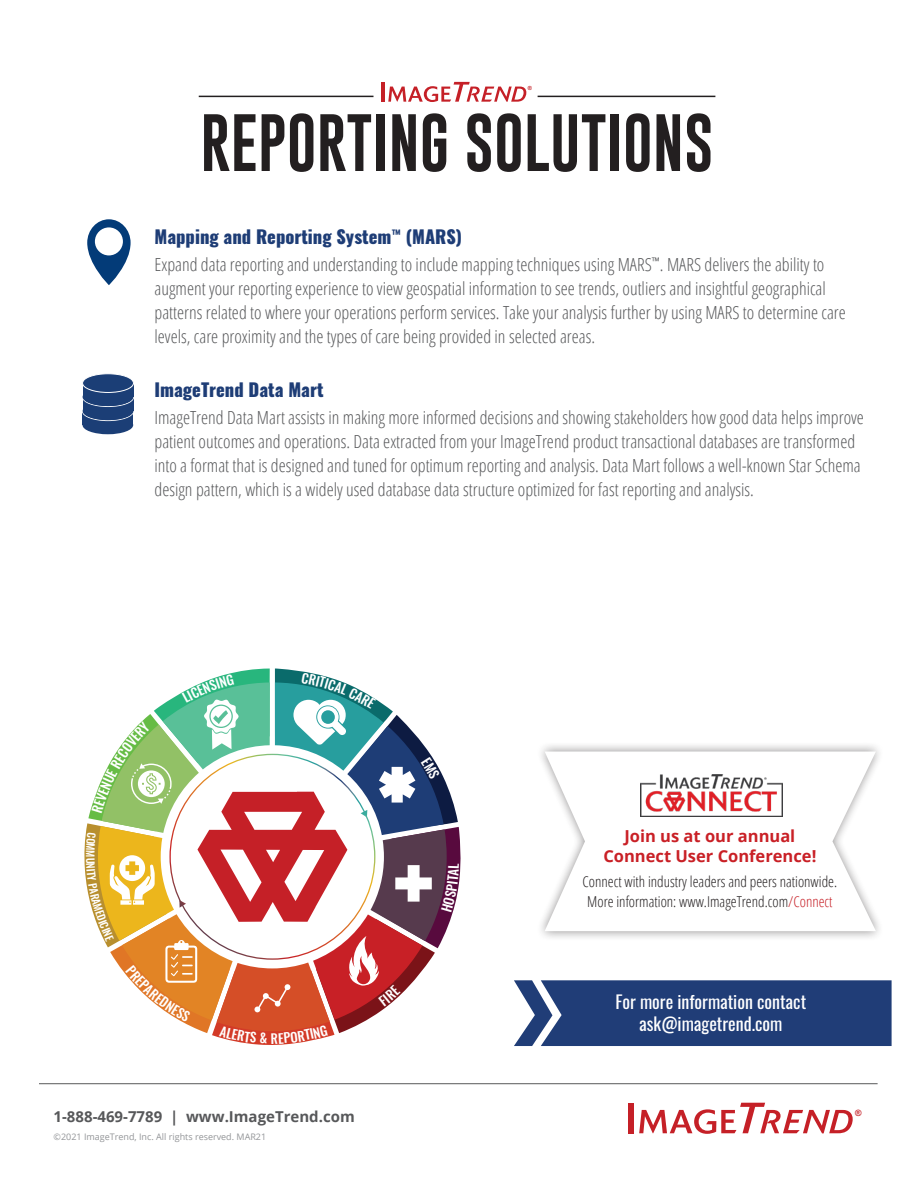
<style>
.page{position:relative;width:918px;height:1188px;background:#fff}
.page>*{position:absolute;margin:0;border:0;box-sizing:border-box;transform-origin:0 0}
.t1{font:59.25px "Gobold";color:#231f20}
.Body_Copy{font:300 condensed 18px/24px "Open Sans";color:#57585a}
.Body_Copy-2{font:800 18px "Oswald";color:#1e3d76}
.t2{font:18px "Oswald";color:#fff}
.t3{font:700 16.5px "Open Sans";color:#c92026}
.t4{font:300 condensed 15px "Open Sans";color:#231f20}
.t5{font:700 15px "Open Sans";color:#57585a}
.t6{font:500 10.5px "Oswald";color:#fff}
.t7{font:9px "Open Sans";color:#939598}
.t8{font:700 8.7px "Arial";color:#c52027}
.t9{font:700 5.7px "Arial";color:#c52027}
.s1{color:#c72128}
</style>
<div class="page">
<hr style="left:39px;top:1083px;width:839px;height:1px;background:#57585a">
<div style="left:628px;top:1103px;width:6px;height:30px;background:#c52027"></div>
<svg style="left:639px;top:1103px;width:214px;height:31px"></svg>
<svg style="left:514px;top:980px;width:378px;height:66px;background:#2d497f"></svg>
<div style="left:536px;top:741px;width:349px;height:200px;background:#231f20;opacity:.75"></div>
<svg style="left:545px;top:752px;width:331px;height:179px"></svg>
<img style="left:641px;top:774px;width:141px;height:42px">
<hr style="left:381px;top:82px;width:4px;height:20px;background:#c52027">
<svg style="left:388px;top:82px;width:138px;height:20px"></svg>
<hr style="left:199px;top:96px;width:175px;height:1px;background:#231f20">
<hr style="left:538px;top:96px;width:177px;height:1px;background:#231f20">
<svg style="left:83px;top:415px;width:50px;height:8px"></svg>
<div style="left:83px;top:416px;width:50px;height:18px;background:#1b3e76;border-radius:50%"></div>
<svg style="left:82px;top:402px;width:51px;height:19px"></svg>
<div style="left:82px;top:402px;width:52px;height:19px;border:1px solid #fff;border-radius:50%"></div>
<svg style="left:83px;top:400px;width:50px;height:9px"></svg>
<div style="left:83px;top:402px;width:50px;height:18px;background:#1b3e76;border-radius:50%"></div>
<svg style="left:83px;top:388px;width:51px;height:19px"></svg>
<div style="left:82px;top:387px;width:52px;height:20px;border:1px solid #fff;border-radius:50%"></div>
<svg style="left:83px;top:386px;width:50px;height:9px"></svg>
<div style="left:83px;top:388px;width:50px;height:18px;background:#1b3e76;border-radius:50%"></div>
<div style="left:83px;top:374px;width:50px;height:18px;background:#1b3e76;border-radius:50%"></div>
<div style="left:82px;top:373px;width:52px;height:20px;border:1px solid #fff;border-radius:50%"></div>
<svg style="left:87px;top:219px;width:44px;height:66px"></svg>
<svg style="left:84px;top:669px;width:377px;height:376px"></svg>
<p class="t9" style="left:528px;top:84px;width:6px">®</p>
<p class="t1" style="left:200px;top:105px;width:515px">REPORTING SOLUTIONS</p>
<p class="Body_Copy-2" style="left:154px;top:224px;width:309px">Mapping and Reporting System<sup>™</sup> (MARS)</p>
<p class="Body_Copy" style="left:154px;top:252px;width:693px">Expand data reporting and understanding to include mapping techniques using MARS<sup>™</sup>. MARS delivers the ability to augment your reporting experience to view geospatial information to see trends, outliers and insightful geographical patterns related to where your operations perform services. Take your analysis further by using MARS to determine care levels, care proximity and the types of care being provided in selected areas.</p>
<p class="Body_Copy-2" style="left:154px;top:377px;width:171px">ImageTrend Data Mart</p>
<p class="Body_Copy" style="left:154px;top:405px;width:711px">ImageTrend Data Mart assists in making more informed decisions and showing stakeholders how good data helps improve patient outcomes and operations. Data extracted from your ImageTrend product transactional databases are transformed into a format that is designed and tuned for optimum reporting and analysis. Data Mart follows a well-known Star Schema design pattern, which is a widely used database data structure optimized for fast reporting and analysis.</p>
<p class="t6" style="left:98px;top:850px;width:9px;rotate:90deg">M</p>
<p class="t3" style="left:624px;top:824px;width:172px">Join us at our annual</p>
<p class="t3" style="left:603px;top:844px;width:215px">Connect User Conference!</p>
<p class="t4" style="left:583px;top:871px;width:256px">Connect with industry leaders and peers nationwide.</p>
<p class="t4" style="left:587px;top:891px;width:247px">More information: www.ImageTrend.com<span class="s1">/Connect</span></p>
<p class="t2" style="left:615px;top:985px;width:192px">For more information contact</p>
<p class="t2" style="left:639px;top:1008px;width:145px">ask@imagetrend.com</p>
<p class="t5" style="left:54px;top:1106px;width:303px">1-888-469-7789 | www.ImageTrend.com</p>
<p class="t7" style="left:54px;top:1131px;width:214px">©2021 ImageTrend, Inc. All rights reserved. MAR21</p>
<p class="t8" style="left:855px;top:1107px;width:8px">®</p>
</div>
